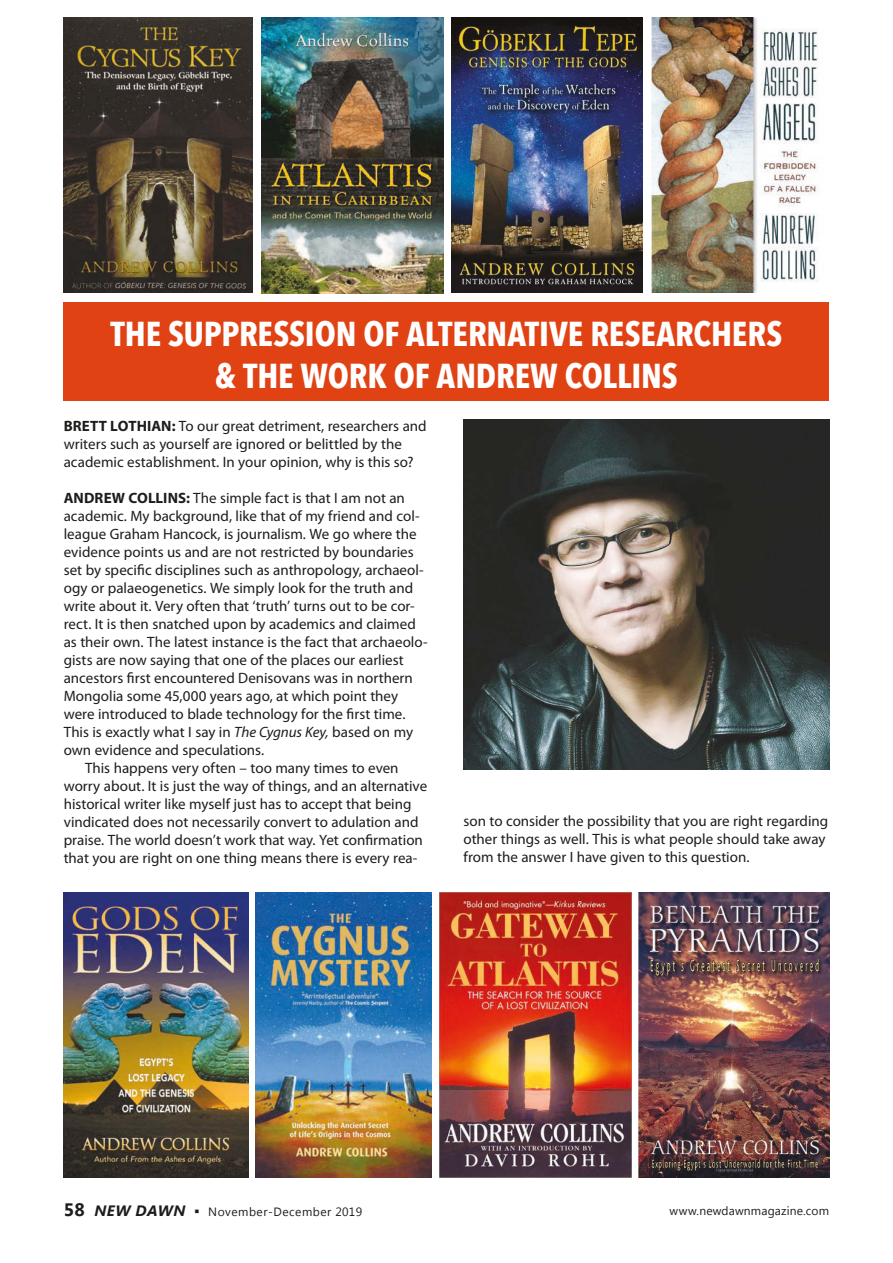
<style>
.page{position:relative;width:893px;height:1263px;background:#fff}
.page>*{position:absolute;margin:0;border:0;box-sizing:border-box;transform-origin:0 0}
.t1{font:700 34.5px/41.4px "Avenir Next Condensed";letter-spacing:-.005em;color:#fff;text-align:center}
.t2{font:15px/18px "Myriad Pro";color:#1d1d1b}
.t3{font:italic 700 15px "Segoe UI";letter-spacing:.03em;color:#1d1d1b}
.t4{font:12px "Segoe UI";letter-spacing:.02em;color:#1d1d1b}
.t5{font:12px "Segoe UI";letter-spacing:.04em;color:#1d1d1b}
.s1{font-weight:700}
.s2{font-style:italic}
.s3{font-style:normal;font-size:18px}
</style>
<div class="page">
<div style="left:63px;top:302px;width:766px;height:99px;background:#e14214"></div>
<img style="left:463px;top:420px;width:366px;height:350px">
<img style="left:261px;top:17px;width:182px;height:277px">
<img style="left:452px;top:17px;width:191px;height:276px">
<img style="left:639px;top:892px;width:190px;height:286px">
<img style="left:439px;top:892px;width:192px;height:286px">
<img style="left:256px;top:892px;width:176px;height:285px">
<img style="left:63px;top:17px;width:190px;height:276px">
<img style="left:651px;top:17px;width:168px;height:276px">
<img style="left:63px;top:892px;width:185px;height:285px">
<h1 class="t1" style="left:111px;top:313px;width:673px">THE SUPPRESSION OF ALTERNATIVE RESEARCHERS &amp; THE WORK OF ANDREW COLLINS</h1>
<p class="t2" style="left:64px;top:417px;width:364px"><span class="s1">BRETT LOTHIAN:</span> To our great detriment, researchers and writers such as yourself are ignored or belittled by the academic establishment. In your opinion, why is this so?</p>
<p class="t2" style="left:64px;top:489px;width:343px"><span class="s1">ANDREW COLLINS:</span> The simple fact is that I am not an</p>
<p class="t2" style="left:64px;top:507px;width:357px">academic. My background, like that of my friend and col-</p>
<p class="t2" style="left:64px;top:525px;width:354px">league Graham Hancock, is journalism. We go where the</p>
<p class="t2" style="left:64px;top:543px;width:351px">evidence points us and are not restricted by boundaries</p>
<p class="t2" style="left:64px;top:561px;width:362px">set by specific disciplines such as anthropology, archaeol-</p>
<p class="t2" style="left:64px;top:579px;width:351px">ogy or palaeogenetics. We simply look for the truth and</p>
<p class="t2" style="left:64px;top:597px;width:352px">write about it. Very often that ‘truth’ turns out to be cor-</p>
<p class="t2" style="left:64px;top:615px;width:354px">rect. It is then snatched upon by academics and claimed</p>
<p class="t2" style="left:64px;top:633px;width:366px">as their own. The latest instance is the fact that archaeolo-</p>
<p class="t2" style="left:64px;top:651px;width:342px">gists are now saying that one of the places our earliest</p>
<p class="t2" style="left:64px;top:669px;width:351px">ancestors first encountered Denisovans was in northern</p>
<p class="t2" style="left:64px;top:687px;width:336px">Mongolia some 45,000 years ago, at which point they</p>
<p class="t2" style="left:64px;top:705px;width:343px">were introduced to blade technology for the first time.</p>
<p class="t2" style="left:64px;top:723px;width:351px">This is exactly what I say in <span class="s2">The Cygnus Key,</span> based on my</p>
<p class="t2" style="left:64px;top:741px;width:202px">own evidence and speculations.</p>
<p class="t2" style="left:85px;top:759px;width:315px">This happens very often – too many times to even</p>
<p class="t2" style="left:64px;top:777px;width:365px">worry about. It is just the way of things, and an alternative</p>
<p class="t2" style="left:64px;top:795px;width:349px">historical writer like myself just has to accept that being</p>
<p class="t2" style="left:64px;top:813px;width:356px">vindicated does not necessarily convert to adulation and</p>
<p class="t2" style="left:64px;top:831px;width:361px">praise. The world doesn’t work that way. Yet confirmation</p>
<p class="t2" style="left:64px;top:849px;width:355px">that you are right on one thing means there is every rea-</p>
<p class="t2" style="left:463px;top:812px;width:366px">son to consider the possibility that you are right regarding other things as well. This is what people should take away from the answer I have given to this question.</p>
<p class="t3" style="left:64px;top:1199px;width:123px"><span class="s3">58</span> NEW DAWN</p>
<p class="t5" style="left:195px;top:1203px;width:169px"><sup>■</sup> November-December 2019</p>
<p class="t4" style="left:669px;top:1202px;width:161px">www.newdawnmagazine.com</p>
</div>
